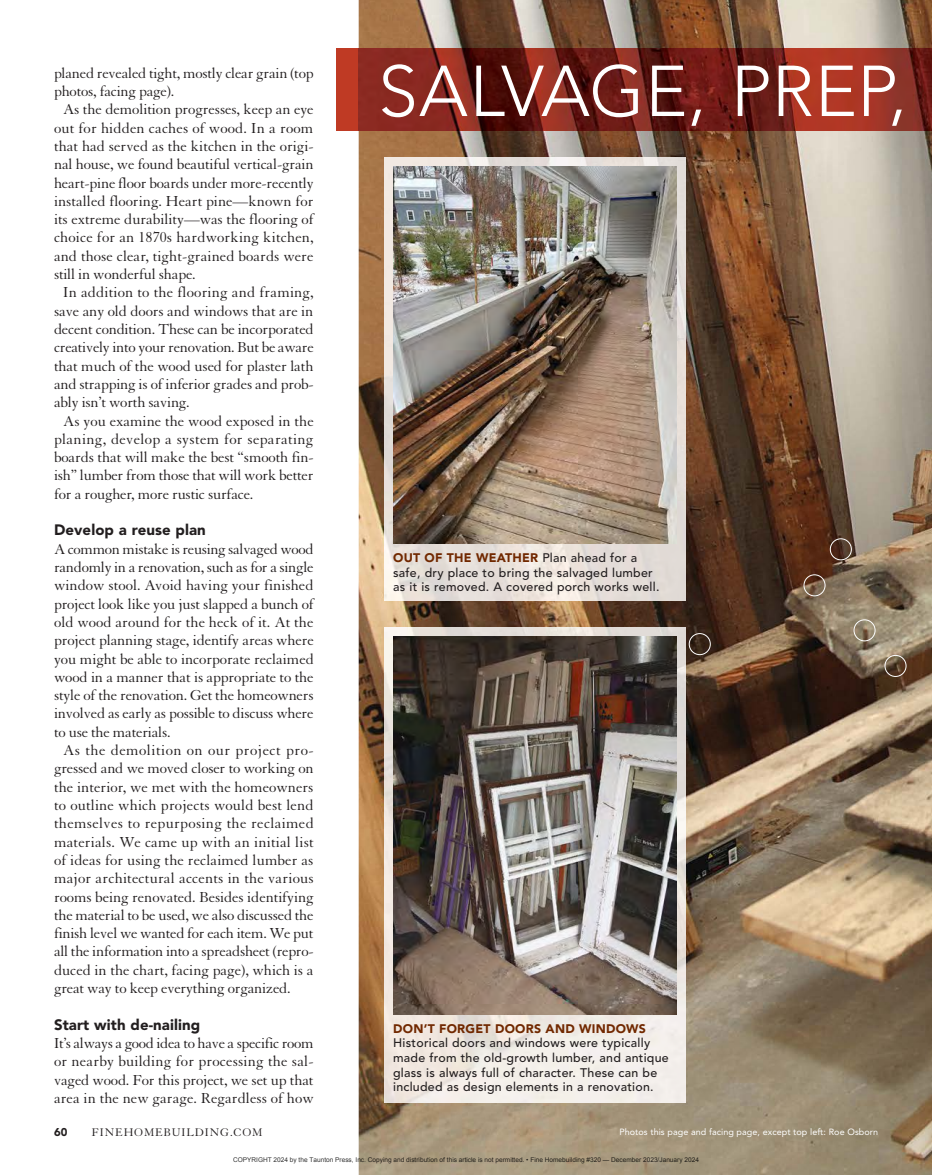
<style>
.page{position:relative;width:932px;height:1175px;background:#fff}
.page>*{position:absolute;margin:0;border:0;box-sizing:border-box;transform-origin:0 0}
.t1{font:300 71.1px "Avenir LT Std";color:#fff}
.t2{font:15.75px/18.3px "Granjon LT Std";letter-spacing:-.01em;color:#221e1f;text-align:justify}
.t3{font:15.75px "Granjon LT Std";letter-spacing:.01em;color:#221e1f}
.t4{font:15.75px "Granjon LT Std";letter-spacing:.02em;color:#221e1f}
.t5{font:15.75px "Granjon LT Std";letter-spacing:.03em;color:#221e1f}
.t6{font:900 15px "Avenir LT Std";letter-spacing:.005em;color:#221e1f}
.t7{font:500 12.3px/14.7px "Avenir LT Std";letter-spacing:.02em;color:#221e1f}
.t8{font:12px "Granjon LT Std";letter-spacing:.07em;color:#221e1f}
.t9{font:900 11.25px "Avenir LT Std";color:#221e1f}
.t10{font:9px "Avenir LT Std";letter-spacing:.005em;color:#fff}
.t11{font:6.45px "Arial";color:rgb(0 0 0/.8)}
.s1{font-weight:900;color:#712800}
</style>
<div class="page">
<img style="left:358px;top:0;width:574px;height:1174px">
<img style="left:384px;top:157px;width:301px;height:444px">
<img style="left:393px;top:166px;width:283px;height:378px">
<div style="left:336px;top:48px;width:22px;height:83px;background:#bf3a24"></div>
<img style="left:358px;top:48px;width:574px;height:83px">
<img style="left:384px;top:627px;width:301px;height:475px">
<img style="left:393px;top:636px;width:283px;height:378px">
<div style="left:853px;top:619px;width:22px;height:22px;border:1px solid #fff;border-radius:50%"></div>
<div style="left:803px;top:574px;width:22px;height:22px;border:1px solid #fff;border-radius:50%"></div>
<div style="left:829px;top:538px;width:22px;height:22px;border:1px solid #fff;border-radius:50%"></div>
<div style="left:688px;top:633px;width:22px;height:22px;border:1px solid #fff;border-radius:50%"></div>
<div style="left:884px;top:655px;width:22px;height:22px;border:1px solid #fff;border-radius:50%"></div>
<p class="t1" style="left:378px;top:50px;width:530px">SALVAGE, PREP,</p>
<p class="t2" style="left:54px;top:64px;width:261px">planed revealed tight, mostly clear grain (top</p>
<p class="t2" style="left:54px;top:82px;width:122px">photos, facing page).</p>
<p class="t2" style="left:63px;top:101px;width:252px">As the demolition progresses, keep an eye</p>
<p class="t2" style="left:54px;top:119px;width:261px">out for hidden caches of wood. In a room</p>
<p class="t2" style="left:54px;top:137px;width:261px">that had served as the kitchen in the origi-</p>
<p class="t2" style="left:54px;top:155px;width:261px">nal house, we found beautiful vertical-grain</p>
<p class="t2" style="left:54px;top:174px;width:261px">heart-pine floor boards under more-recently</p>
<p class="t2" style="left:54px;top:192px;width:261px">installed flooring. Heart pine—known for</p>
<p class="t2" style="left:54px;top:210px;width:261px">its extreme durability—was the flooring of</p>
<p class="t2" style="left:54px;top:229px;width:261px">choice for an 1870s hard working kitchen,</p>
<p class="t2" style="left:54px;top:247px;width:261px">and those clear, tight-grained boards were</p>
<p class="t2" style="left:54px;top:265px;width:143px">still in wonderful shape.</p>
<p class="t3" style="left:63px;top:284px;width:252px">In addition to the flooring and framing,</p>
<p class="t2" style="left:54px;top:302px;width:261px">save any old doors and windows that are in</p>
<p class="t2" style="left:54px;top:320px;width:261px">decent condition. These can be incorporated</p>
<p class="t2" style="left:54px;top:338px;width:261px">creatively into your renovation. But be aware</p>
<p class="t2" style="left:54px;top:357px;width:261px">that much of the wood used for plaster lath</p>
<p class="t2" style="left:54px;top:375px;width:261px">and strapping is of inferior grades and prob-</p>
<p class="t2" style="left:54px;top:393px;width:137px">ably isn’t worth saving.</p>
<p class="t2" style="left:63px;top:412px;width:252px">As you examine the wood exposed in the</p>
<p class="t4" style="left:54px;top:430px;width:261px">planing, develop a system for separating</p>
<p class="t2" style="left:54px;top:448px;width:261px">boards that will make the best “smooth fin-</p>
<p class="t2" style="left:54px;top:467px;width:261px">ish” lumber from those that will work better</p>
<p class="t2" style="left:54px;top:485px;width:201px">for a rougher, more rustic surface.</p>
<p class="t6" style="left:54px;top:521px;width:153px">Develop a reuse plan</p>
<p class="t2" style="left:54px;top:540px;width:261px">A common mistake is reusing salvaged wood</p>
<p class="t2" style="left:54px;top:558px;width:261px">randomly in a renovation, such as for a single</p>
<p class="t2" style="left:54px;top:576px;width:261px">window stool. Avoid having your finished</p>
<p class="t2" style="left:54px;top:595px;width:261px">project look like you just slapped a bunch of</p>
<p class="t2" style="left:54px;top:613px;width:261px">old wood around for the heck of it. At the</p>
<p class="t2" style="left:54px;top:631px;width:261px">project planning stage, identify areas where</p>
<p class="t2" style="left:54px;top:650px;width:261px">you might be able to incorporate reclaimed</p>
<p class="t2" style="left:54px;top:668px;width:261px">wood in a manner that is appropriate to the</p>
<p class="t2" style="left:54px;top:686px;width:261px">style of the renovation. Get the homeowners</p>
<p class="t2" style="left:54px;top:704px;width:261px">involved as early as possible to discuss where</p>
<p class="t2" style="left:54px;top:723px;width:118px">to use the materials.</p>
<p class="t5" style="left:63px;top:741px;width:252px">As the demolition on our project pro-</p>
<p class="t2" style="left:54px;top:759px;width:261px">gressed and we moved closer to working on</p>
<p class="t2" style="left:54px;top:778px;width:261px">the interior, we met with the homeowners</p>
<p class="t3" style="left:54px;top:796px;width:261px">to outline which projects would best lend</p>
<p class="t4" style="left:54px;top:815px;width:261px">themselves to repurposing the reclaimed</p>
<p class="t3" style="left:54px;top:833px;width:261px">materials. We came up with an initial list</p>
<p class="t2" style="left:54px;top:851px;width:261px">of ideas for using the reclaimed lumber as</p>
<p class="t3" style="left:54px;top:870px;width:261px">major architectural accents in the various</p>
<p class="t2" style="left:54px;top:887px;width:261px">rooms being renovated. Besides identifying</p>
<p class="t2" style="left:54px;top:906px;width:261px">the material to be used, we also discussed the</p>
<p class="t2" style="left:54px;top:924px;width:261px">finish level we wanted for each item. We put</p>
<p class="t2" style="left:54px;top:942px;width:261px">all the information into a spreadsheet (repro-</p>
<p class="t2" style="left:54px;top:961px;width:261px">duced in the chart, facing page), which is a</p>
<p class="t2" style="left:54px;top:979px;width:238px">great way to keep everything organized.</p>
<p class="t6" style="left:54px;top:1015px;width:148px">Start with de-nailing</p>
<p class="t2" style="left:54px;top:1034px;width:261px">It’s always a good idea to have a specific room or nearby building for processing the sal&shy;vaged wood. For this project, we set up that area in the new garage. Regardless of how</p>
<p class="t9" style="left:54px;top:1125px;width:15px">60</p>
<p class="t8" style="left:92px;top:1126px;width:172px">FINEHOMEBUILDING.COM</p>
<p class="t10" style="left:619px;top:1126px;width:260px">Photos this page and facing page, except top left: Roe Osborn</p>
<p class="t11" style="left:233px;top:1155px;width:467px">COPYRIGHT 2024 by the Taunton Press, Inc. Copying and distribution of this article is not permitted. • Fine Homebuilding #320 — December 2023/January 2024</p>
<p class="t7" style="left:393px;top:550px;width:268px"><span class="s1">OUT OF THE WEATHER</span> Plan ahead for a safe, dry place to bring the salvaged lumber as it is removed. A covered porch works well.</p>
<p class="t7" style="left:393px;top:1021px;width:277px"><span class="s1">DON’T FORGET DOORS AND WINDOWS </span>Historical doors and windows were typically made from the old-growth lumber, and antique glass is always full of character. These can be included as design elements in a renovation.</p>
</div>
